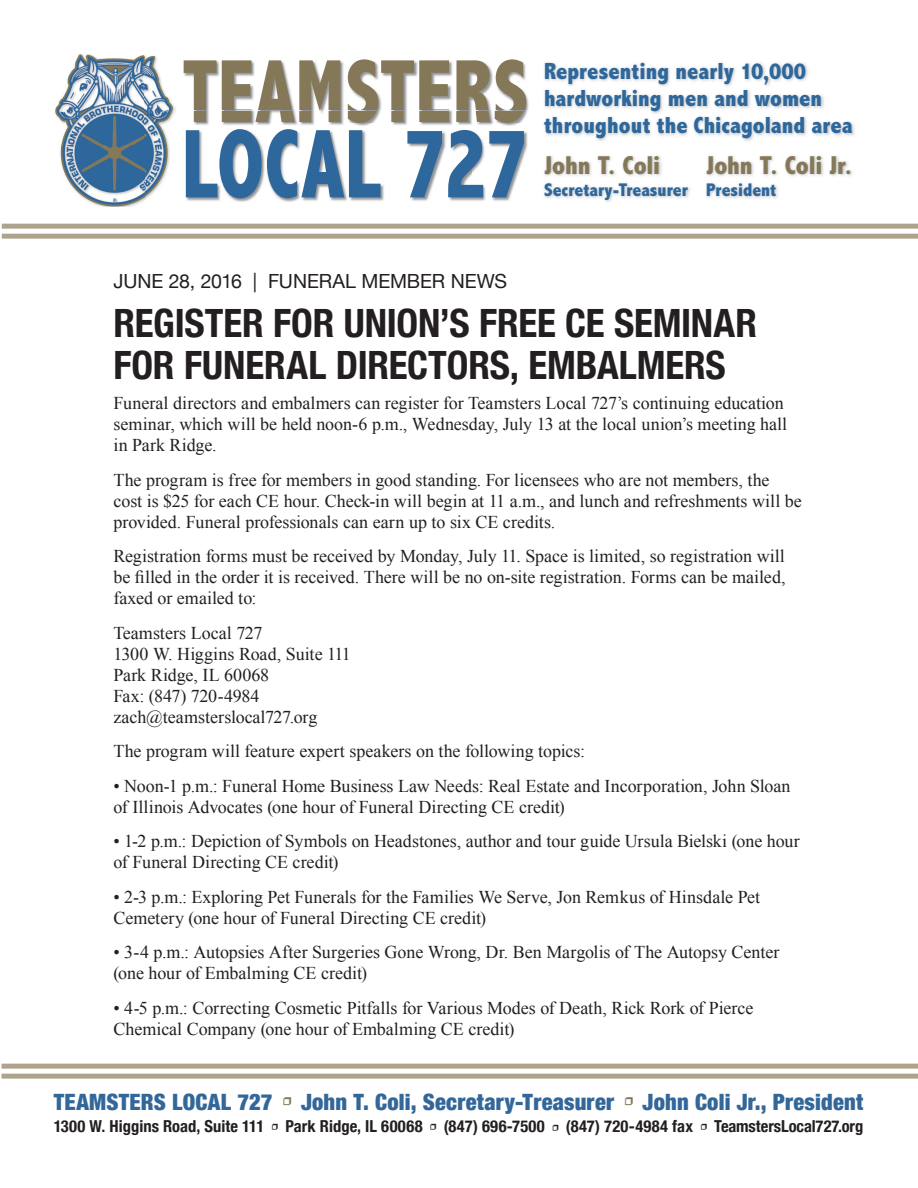
<style>
.page{position:relative;width:918px;height:1188px;background:#fff}
.page>*{position:absolute;margin:0;border:0;box-sizing:border-box;transform-origin:0 0}
.t1{font:800 condensed 98.55px "Abadi";letter-spacing:.01em;color:#2e679b;scale:.85 1}
.t2{font:800 condensed 90.45px "Abadi";letter-spacing:.01em;color:#857858;scale:.85 1}
.PDF_Headline{font:700 condensed 39px/42px "Helvetica Neue";letter-spacing:-.005em;color:#231f20}
.t3{font:800 condensed 26.1px "Abadi";letter-spacing:-.005em;color:#857858}
.t4{font:800 condensed 23.55px/26.8px "Abadi";letter-spacing:.005em;color:#2e679b}
.t5{font:900 condensed 22.5px "Helvetica Neue";letter-spacing:.01em;color:#336799}
.PDF_Label{font:19.5px "Helvetica Neue";letter-spacing:-.005em;color:#231f20}
.t6{font:800 condensed 18.45px "Abadi";color:#2e679b}
.PDF_Bodycopy{font:18px/21px "Times New Roman";color:#231f20}
.t7{font:700 condensed 16.5px "Helvetica Neue";letter-spacing:.005em;color:#231f20}
.s1{font-size:101.7px}
.s2{font-family:"Minion Pro";font-weight:400;font-stretch:normal;color:#867959}
.s3{font-family:"Minion Pro";font-weight:400;font-stretch:normal}
</style>
<div class="page">
<div style="left:2px;top:224px;width:916px;height:5px;background:#aea48c"></div>
<div style="left:2px;top:234px;width:916px;height:5px;background:#aea48c"></div>
<div style="left:2px;top:1064px;width:916px;height:5px;background:#aea48c"></div>
<div style="left:2px;top:1074px;width:916px;height:5px;background:#aea48c"></div>
<img style="left:184px;top:60px;width:345px;height:51px">
<img style="left:186px;top:111px;width:342px;height:91px">
<img style="left:194px;top:111px;width:330px;height:12px">
<img style="left:544px;top:155px;width:146px;height:47px">
<img style="left:544px;top:62px;width:311px;height:79px">
<img style="left:55px;top:83px;width:121px;height:124px">
<img style="left:67px;top:54px;width:95px;height:29px">
<img style="left:706px;top:155px;width:147px;height:44px">
<p class="t2" style="left:182px;top:39px;width:409px">TEAMSTERS</p>
<p class="t1" style="left:182px;top:107px;width:411px">LOCAL <span class="s1">727</span></p>
<p class="t4" style="left:544px;top:58px;width:310px">Representing nearly 10,000 hardworking men and women throughout the Chicagoland area</p>
<p class="t3" style="left:706px;top:150px;width:148px">John T. Coli Jr.</p>
<p class="t6" style="left:706px;top:179px;width:72px">President</p>
<p class="t3" style="left:544px;top:150px;width:118px">John T. Coli</p>
<p class="t6" style="left:544px;top:179px;width:145px">Secretary-Treasurer</p>
<p class="PDF_Label" style="left:113px;top:264px;width:395px">JUNE 28, 2016 | FUNERAL MEMBER NEWS</p>
<p class="PDF_Headline" style="left:113px;top:300px;width:645px">REGISTER FOR UNION’S FREE CE SEMINAR<br>FOR FUNERAL DIRECTORS, EMBALMERS</p>
<p class="PDF_Bodycopy" style="left:113px;top:392px;width:675px">Funeral directors and embalmers can register for Teamsters Local 727’s continuing education seminar, which will be held noon-6 p.m., Wednesday, July 13 at the local union’s meeting hall in Park Ridge.</p>
<p class="PDF_Bodycopy" style="left:113px;top:469px;width:690px">The program is free for members in good standing. For licensees who are not members, the cost is $25 for each CE hour. Check-in will begin at 11 a.m., and lunch and refreshments will be provided. Funeral professionals can earn up to six CE credits.</p>
<p class="PDF_Bodycopy" style="left:113px;top:545px;width:674px;text-align:justify">Registration forms must be received by Monday, July 11. Space is limited, so registration will be filled in the order it is received. There will be no on-site registration. Forms can be mailed, faxed or emailed to:</p>
<p class="PDF_Bodycopy" style="left:113px;top:622px;width:239px">Teamsters Local 727<br>1300 W. Higgins Road, Suite 111<br>Park Ridge, IL 60068<br>Fax: (847) 720-4984 zach@teamsterslocal727.org</p>
<p class="PDF_Bodycopy" style="left:113px;top:740px;width:473px">The program will feature expert speakers on the following topics:</p>
<p class="PDF_Bodycopy" style="left:113px;top:775px;width:679px">• Noon-1 p.m.: Funeral Home Business Law Needs: Real Estate and Incorporation, John Sloan of Illinois Advocates (one hour of Funeral Directing CE credit)</p>
<p class="PDF_Bodycopy" style="left:113px;top:830px;width:688px">• 1-2 p.m.: Depiction of Symbols on Headstones, author and tour guide Ursula Bielski (one hour of Funeral Directing CE credit)</p>
<p class="PDF_Bodycopy" style="left:113px;top:886px;width:648px">• 2-3 p.m.: Exploring Pet Funerals for the Families We Serve, Jon Remkus of Hinsdale Pet<br>Cemetery (one hour of Funeral Directing CE credit)</p>
<p class="PDF_Bodycopy" style="left:113px;top:941px;width:668px">• 3-4 p.m.: Autopsies After Surgeries Gone Wrong, Dr. Ben Margolis of The Autopsy Center (one hour of Embalming CE credit)</p>
<p class="PDF_Bodycopy" style="left:113px;top:997px;width:641px">• 4-5 p.m.: Correcting Cosmetic Pitfalls for Various Modes of Death, Rick Rork of Pierce<br>Chemical Company (one hour of Embalming CE credit)</p>
<p class="t5" style="left:54px;top:1083px;width:811px">TEAMSTERS LOCAL 727 <span class="s2">•</span> John T. Coli, Secretary-Treasurer <span class="s2">•</span> John Coli Jr., President</p>
<p class="t7" style="left:54px;top:1113px;width:811px">1300 W. Higgins Road, Suite 111 <span class="s3">•</span> Park Ridge, IL 60068 <span class="s3">•</span> (847) 696-7500 <span class="s3">•</span> (847) 720-4984 fax <span class="s3">•</span> TeamstersLocal727.org</p>
</div>
